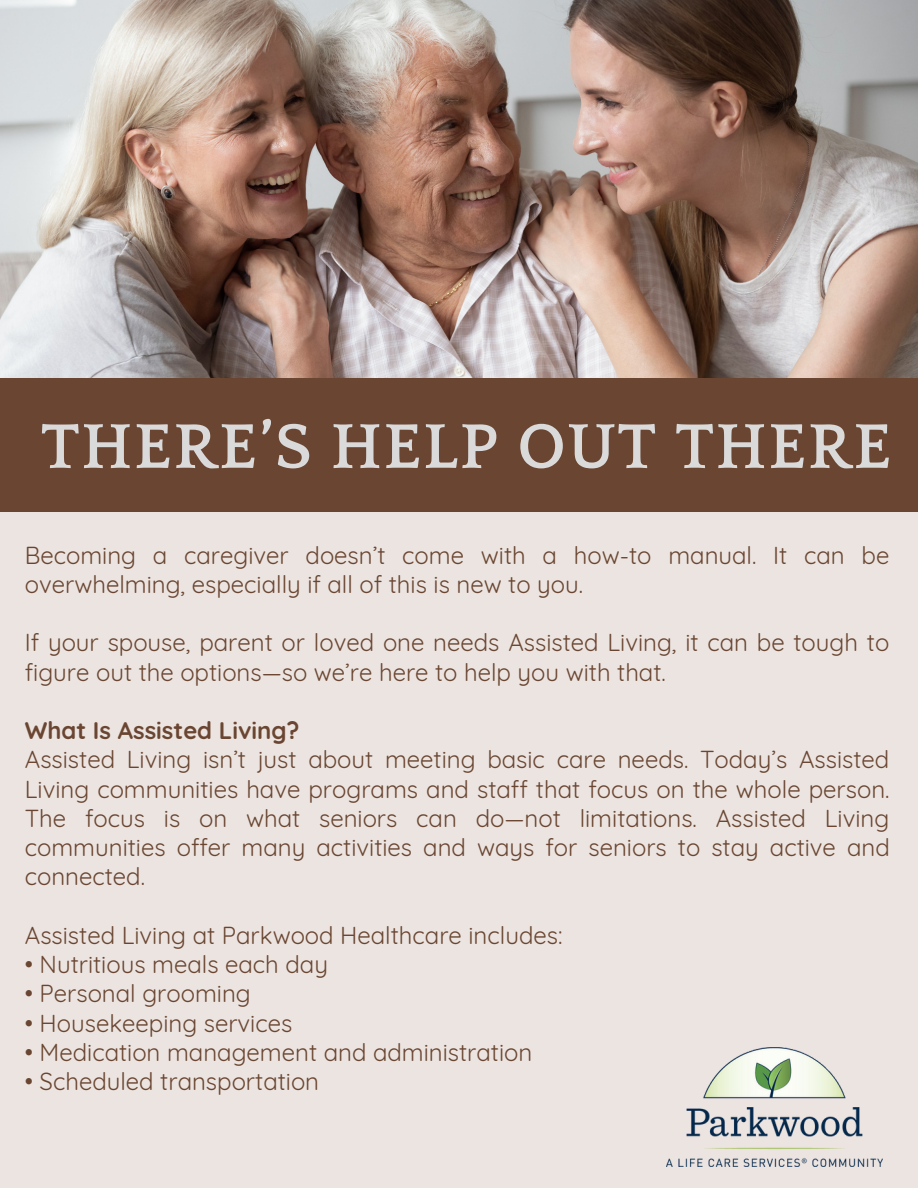
<style>
.page{position:relative;width:918px;height:1188px;background:#ece4e0}
.page>*{position:absolute;margin:0;border:0;box-sizing:border-box;transform-origin:0 0}
.t1{font:700 66px "Quattrocento";letter-spacing:.025em;color:#dbdadb}
.t2{font:24px/29.2px "Quicksand";color:#6a4632}
.t3{font:700 24px "Quicksand";color:#6a4632}
</style>
<div class="page">
<img style="left:0;top:0;width:918px;height:378px">
<img style="left:667px;top:1048px;width:216px;height:119px">
<div style="left:0;top:378px;width:918px;height:134px;background:#6a4632"></div>
<h1 class="t1" style="left:41px;top:412px;width:852px">THERE’S HELP OUT THERE</h1>
<p class="t2" style="left:25px;top:540px;width:866px">Becoming a caregiver doesn’t come with a how-to manual. It can be overwhelming, especially if all of this is new to you.</p>
<p class="t2" style="left:25px;top:628px;width:866px">If your spouse, parent or loved one needs Assisted Living, it can be tough to figure out the options—so we’re here to help you with that.</p>
<p class="t3" style="left:25px;top:715px;width:276px">What Is Assisted Living?</p>
<p class="t2" style="left:25px;top:745px;width:866px;text-align:justify">Assisted Living isn’t just about meeting basic care needs. Today’s Assisted Living communities have programs and staff that focus on the whole person.<br>The focus is on what seniors can do—not limitations. Assisted Living communities offer many activities and ways for seniors to stay active and connected.</p>
<p class="t2" style="left:25px;top:920px;width:539px">Assisted Living at Parkwood Healthcare includes:</p>
<p class="t2" style="left:25px;top:950px;width:305px">• Nutritious meals each day</p>
<p class="t2" style="left:25px;top:979px;width:227px">• Personal grooming</p>
<p class="t2" style="left:25px;top:1008px;width:269px">• Housekeeping services</p>
<p class="t2" style="left:25px;top:1037px;width:509px">• Medication management and administration</p>
<p class="t2" style="left:25px;top:1067px;width:296px">• Scheduled transportation</p>
</div>
